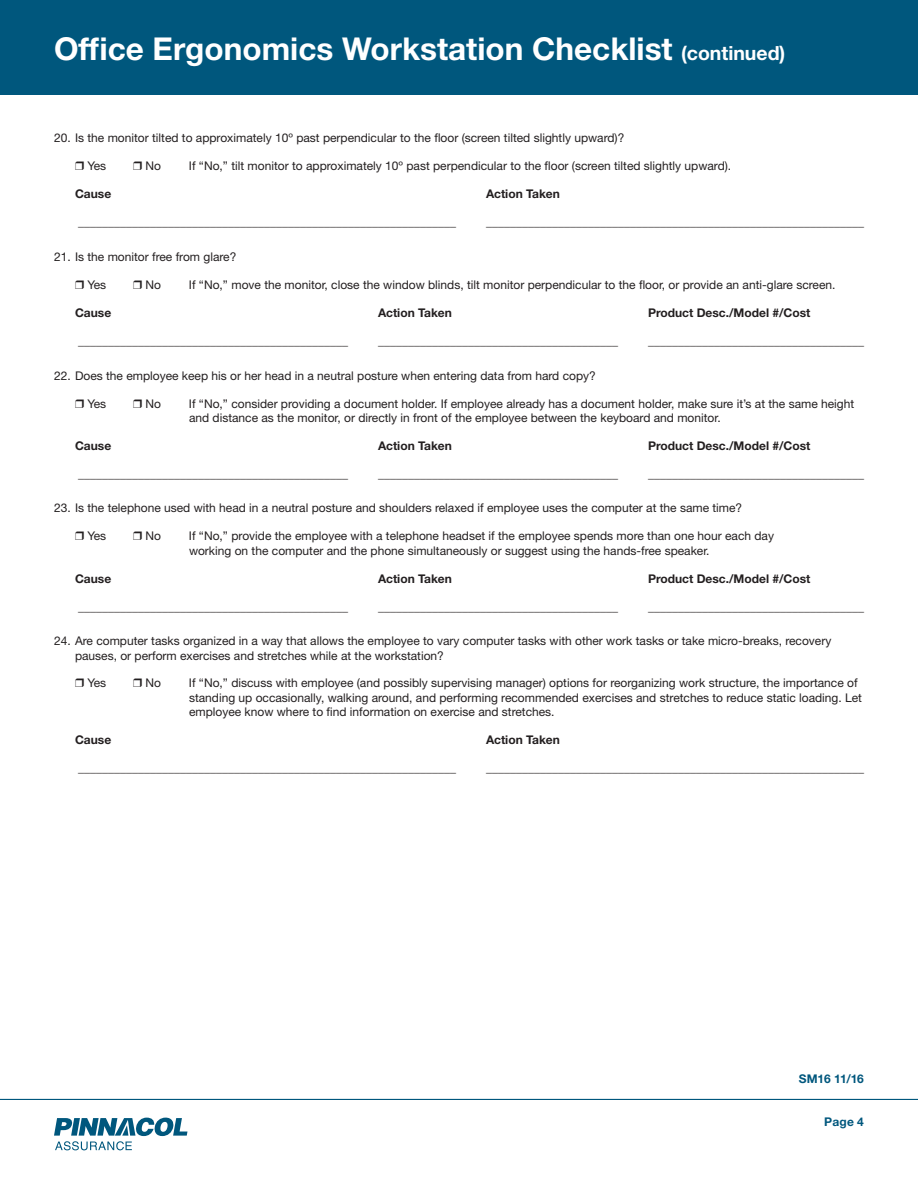
<style>
.page{position:relative;width:918px;height:1188px;background:#fff}
.page>*{position:absolute;margin:0;border:0;box-sizing:border-box;transform-origin:0 0}
.t1{font:700 31.5px "Helvetica Neue LT Pro";color:#fff}
.body{font:12px/14.4px "Helvetica Neue LT Pro";color:#231f20}
.body_bold{font:700 12px "Helvetica Neue LT Pro";color:#231f20}
.headline{font:700 12px "Helvetica Neue LT Pro";color:#00577d}
.s1{font-size:19.5px}
</style>
<div class="page">
<div style="left:0;top:0;width:918px;height:94px;background:#00577d"></div>
<svg style="left:54px;top:1118px;width:133px;height:32px"></svg>
<hr style="left:0;top:1099px;width:918px;height:1px;background:#00577d">
<p class="t1" style="left:54px;top:29px;width:733px">Office Ergonomics Workstation Checklist <span class="s1">(continued)</span></p>
<p class="body" style="left:54px;top:130px;width:572px">20. Is the monitor tilted to approximately 10º past perpendicular to the floor (screen tilted slightly upward)?</p>
<p class="body" style="left:75px;top:158px;width:33px">❒ Yes</p>
<p class="body" style="left:133px;top:158px;width:29px">❒ No</p>
<p class="body" style="left:189px;top:158px;width:544px">If “No,” tilt monitor to approximately 10º past perpendicular to the floor (screen tilted slightly upward).</p>
<p class="body_bold" style="left:75px;top:186px;width:38px">Cause</p>
<p class="body_bold" style="left:486px;top:186px;width:75px">Action Taken</p>
<p class="body" style="left:78px;top:214px;width:379px">_______________________________________________________________</p>
<p class="body" style="left:486px;top:214px;width:379px">_______________________________________________________________</p>
<p class="body" style="left:54px;top:250px;width:184px">21. Is the monitor free from glare?</p>
<p class="body" style="left:75px;top:277px;width:33px">❒ Yes</p>
<p class="body" style="left:133px;top:277px;width:29px">❒ No</p>
<p class="body" style="left:189px;top:277px;width:648px">If “No,” move the monitor, close the window blinds, tilt monitor perpendicular to the floor, or provide an anti-glare screen.</p>
<p class="body_bold" style="left:75px;top:305px;width:38px">Cause</p>
<p class="body_bold" style="left:378px;top:305px;width:75px">Action Taken</p>
<p class="body_bold" style="left:648px;top:305px;width:164px">Product Desc./Model #/Cost</p>
<p class="body" style="left:78px;top:333px;width:271px">_____________________________________________</p>
<p class="body" style="left:378px;top:333px;width:241px">________________________________________</p>
<p class="body" style="left:648px;top:333px;width:217px">____________________________________</p>
<p class="body" style="left:54px;top:368px;width:543px">22. Does the employee keep his or her head in a neutral posture when entering data from hard copy?</p>
<p class="body" style="left:75px;top:396px;width:33px">❒ Yes</p>
<p class="body" style="left:133px;top:396px;width:29px">❒ No</p>
<p class="body" style="left:189px;top:396px;width:667px">If “No,” consider providing a document holder. If employee already has a document holder, make sure it’s at the same height and distance as the monitor, or directly in front of the employee between the keyboard and monitor.</p>
<p class="body_bold" style="left:75px;top:438px;width:38px">Cause</p>
<p class="body_bold" style="left:378px;top:438px;width:75px">Action Taken</p>
<p class="body_bold" style="left:648px;top:438px;width:164px">Product Desc./Model #/Cost</p>
<p class="body" style="left:78px;top:466px;width:271px">_____________________________________________</p>
<p class="body" style="left:378px;top:466px;width:241px">________________________________________</p>
<p class="body" style="left:648px;top:466px;width:217px">____________________________________</p>
<p class="body" style="left:54px;top:501px;width:690px">23. Is the telephone used with head in a neutral posture and shoulders relaxed if employee uses the computer at the same time?</p>
<p class="body" style="left:75px;top:529px;width:33px">❒ Yes</p>
<p class="body" style="left:133px;top:529px;width:29px">❒ No</p>
<p class="body" style="left:189px;top:529px;width:587px">If “No,” provide the employee with a telephone headset if the employee spends more than one hour each day working on the computer and the phone simultaneously or suggest using the hands-free speaker.</p>
<p class="body_bold" style="left:75px;top:571px;width:38px">Cause</p>
<p class="body_bold" style="left:378px;top:571px;width:75px">Action Taken</p>
<p class="body_bold" style="left:648px;top:571px;width:164px">Product Desc./Model #/Cost</p>
<p class="body" style="left:78px;top:599px;width:271px">_____________________________________________</p>
<p class="body" style="left:378px;top:599px;width:241px">________________________________________</p>
<p class="body" style="left:648px;top:599px;width:217px">____________________________________</p>
<p class="body" style="left:75px;top:633px;width:758px;text-indent:-21px">24. Are computer tasks organized in a way that allows the employee to vary computer tasks with other work tasks or take micro-breaks, recovery pauses, or perform exercises and stretches while at the workstation?</p>
<p class="body" style="left:75px;top:676px;width:33px">❒ Yes</p>
<p class="body" style="left:133px;top:676px;width:29px">❒ No</p>
<p class="body" style="left:189px;top:676px;width:675px">If “No,” discuss with employee (and possibly supervising manager) options for reorganizing work structure, the importance of standing up occasionally, walking around, and performing recommended exercises and stretches to reduce static loading. Let employee know where to find information on exercise and stretches.</p>
<p class="body_bold" style="left:75px;top:732px;width:38px">Cause</p>
<p class="body_bold" style="left:486px;top:732px;width:75px">Action Taken</p>
<p class="body" style="left:78px;top:760px;width:379px">_______________________________________________________________</p>
<p class="body" style="left:486px;top:760px;width:379px">_______________________________________________________________</p>
<p class="headline" style="left:799px;top:1071px;width:67px">SM16 11/16</p>
<p class="headline" style="left:824px;top:1114px;width:41px">Page 4</p>
</div>
